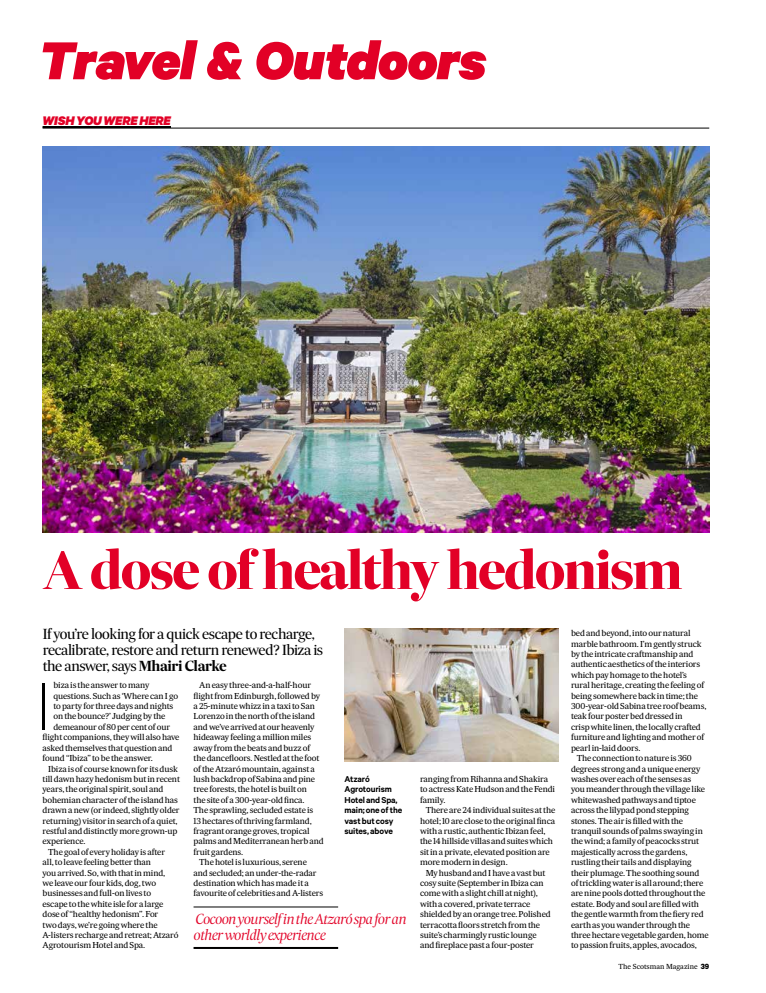
<style>
.page{position:relative;width:766px;height:993px;background:#fff}
.page>*{position:absolute;margin:0;border:0;box-sizing:border-box;transform-origin:0 0}
.t1{font:100 76.1px "Calibre";color:#000}
.t2{font:italic 900 60px "Calibre";letter-spacing:-.015em;color:#e20026}
.t3{font:800 52px "Sueca Bn";letter-spacing:-.045em;color:#e20026}
.t4{font:14px/16px "Sueca Hd";letter-spacing:-.035em;color:#000}
.t5{font:italic 300 14px/16px "Sueca Hd";letter-spacing:-.04em;color:#e20026}
.t6{font:italic 900 14px "Calibre";letter-spacing:-.01em;color:#e20026}
.t7{font:600 9.6px/10.4px "Calibre";letter-spacing:-.015em;color:#000}
.t8{font:8.3px/10.4px "Sueca Tx";letter-spacing:-.015em;color:#000}
.t9{font:7px "Sueca Tx";color:#000}
.s1{font-weight:700}
.s2{font-family:"Calibre";font-weight:700;font-size:8.5px}
</style>
<div class="page">
<img style="left:43px;top:147px;width:666px;height:385px">
<hr style="left:193px;top:906px;width:145px;height:1px;background:#000">
<hr style="left:193px;top:946px;width:145px;height:2px;background:#000">
<hr style="left:43px;top:126px;width:128px;height:2px;background:#000">
<hr style="left:43px;top:128px;width:666px;height:1px;background:#000">
<img style="left:344px;top:628px;width:214px;height:132px">
<h2 class="t2" style="left:39px;top:23px;width:448px">Travel &amp; Outdoors</h2>
<h3 class="t6" style="left:43px;top:111px;width:130px">WISH YOU WERE HERE</h3>
<h3 class="t3" style="left:43px;top:539px;width:641px">A dose of healthy hedonism</h3>
<h3 class="t4" style="left:43px;top:626px;width:282px">If you’re looking for a quick escape to recharge, recalibrate, restore and return renewed? Ibiza is the answer, says <span class="s1">Mhairi Clarke</span></h3>
<h1 class="t1" style="left:36px;top:661px;width:16px">I</h1>
<p class="t8" style="left:53px;top:680px;width:97px">biza is the answer to many</p>
<p class="t8" style="left:53px;top:690px;width:126px">questions. Such as ‘Where can I go</p>
<p class="t8" style="left:53px;top:700px;width:121px">to party for three days and nights</p>
<p class="t8" style="left:53px;top:711px;width:113px">on the bounce?’ Judging by the</p>
<p class="t8" style="left:53px;top:721px;width:118px">demeanour of 80 per cent of our</p>
<p class="t8" style="left:43px;top:732px;width:138px">flight companions, they will also have</p>
<p class="t8" style="left:43px;top:742px;width:131px">asked themselves that question and</p>
<p class="t8" style="left:43px;top:752px;width:112px">found “Ibiza” to be the answer.</p>
<p class="t8" style="left:48px;top:763px;width:131px">Ibiza is of course known for its dusk</p>
<p class="t8" style="left:43px;top:773px;width:139px">till dawn hazy hedonism but in recent</p>
<p class="t8" style="left:43px;top:784px;width:122px">years, the original spirit, soul and</p>
<p class="t8" style="left:43px;top:794px;width:137px">bohemian character of the island has</p>
<p class="t8" style="left:43px;top:804px;width:139px">drawn a new (or indeed, slightly older</p>
<p class="t8" style="left:43px;top:815px;width:136px">returning) visitor in search of a quiet,</p>
<p class="t8" style="left:43px;top:825px;width:136px">restful and distinctly more grown-up</p>
<p class="t8" style="left:43px;top:836px;width:45px">experience.</p>
<p class="t8" style="left:48px;top:846px;width:118px">The goal of every holiday is after</p>
<p class="t8" style="left:43px;top:856px;width:110px">all, to leave feeling better than</p>
<p class="t8" style="left:43px;top:867px;width:124px">you arrived. So, with that in mind,</p>
<p class="t8" style="left:43px;top:877px;width:115px">we leave our four kids, dog, two</p>
<p class="t8" style="left:43px;top:888px;width:110px">businesses and full-on lives to</p>
<p class="t8" style="left:43px;top:898px;width:122px">escape to the white isle for a large</p>
<p class="t8" style="left:43px;top:908px;width:117px">dose of “healthy hedonism”. For</p>
<p class="t8" style="left:43px;top:919px;width:116px">two days, we’re going where the</p>
<p class="t8" style="left:43px;top:929px;width:137px">A-listers recharge and retreat; Atzaró</p>
<p class="t8" style="left:43px;top:940px;width:104px">Agrotourism Hotel and Spa.</p>
<p class="t8" style="left:199px;top:680px;width:113px">An easy three-and-a-half-hour</p>
<p class="t8" style="left:193px;top:690px;width:128px">flight from Edinburgh, followed by</p>
<p class="t8" style="left:193px;top:700px;width:123px">a 25-minute whizz in a taxi to San</p>
<p class="t8" style="left:193px;top:711px;width:123px">Lorenzo in the north of the island</p>
<p class="t8" style="left:193px;top:721px;width:122px">and we’ve arrived at our heavenly</p>
<p class="t8" style="left:193px;top:732px;width:119px">hideaway feeling a million miles</p>
<p class="t8" style="left:193px;top:742px;width:118px">away from the beats and buzz of</p>
<p class="t8" style="left:193px;top:752px;width:127px">the dancefloors. Nestled at the foot</p>
<p class="t8" style="left:193px;top:763px;width:123px">of the Atzaró mountain, against a</p>
<p class="t8" style="left:193px;top:773px;width:123px">lush backdrop of Sabina and pine</p>
<p class="t8" style="left:193px;top:784px;width:115px">tree forests, the hotel is built on</p>
<p class="t8" style="left:193px;top:794px;width:112px">the site of a 300-year-old finca.</p>
<p class="t8" style="left:193px;top:804px;width:121px">The sprawling, secluded estate is</p>
<p class="t8" style="left:193px;top:815px;width:120px">13 hectares of thriving farmland,</p>
<p class="t8" style="left:193px;top:825px;width:118px">fragrant orange groves, tropical</p>
<p class="t8" style="left:193px;top:836px;width:132px">palms and Mediterranean herb and</p>
<p class="t8" style="left:193px;top:846px;width:51px">fruit gardens.</p>
<p class="t8" style="left:199px;top:856px;width:109px">The hotel is luxurious, serene</p>
<p class="t8" style="left:193px;top:867px;width:124px">and secluded; an under-the-radar</p>
<p class="t8" style="left:193px;top:877px;width:117px">destination which has made it a</p>
<p class="t8" style="left:193px;top:888px;width:131px">favourite of celebrities and A-listers</p>
<p class="t7" style="left:344px;top:773px;width:59px">Atzaró<br>Agrotourism<br>Hotel and Spa, main; one of the vast but cosy suites, above</p>
<h3 class="t5" style="left:193px;top:910px;width:214px">Cocoon yourself in the Atzaró spa for an other worldly experience</h3>
<p class="t8" style="left:420px;top:773px;width:136px">ranging from Rihanna and Shakira to actress Kate Hudson and the Fendi family.</p>
<p class="t8" style="left:420px;top:804px;width:137px;text-indent:6px">There are 24 individual suites at the hotel; 10 are close to the original finca with a rustic, authentic Ibizan feel, the 14 hillside villas and suites which sit in a private, elevated position are more modern in design.</p>
<p class="t8" style="left:420px;top:867px;width:132px;text-indent:6px">My husband and I have a vast but cosy suite (September in Ibiza can come with a slight chill at night), with a covered, private terrace shielded by an orange tree. Polished terracotta floors stretch from the suite’s charmingly rustic lounge and fireplace past a four-poster</p>
<p class="t8" style="left:571px;top:628px;width:121px">bed and beyond, into our natural</p>
<p class="t8" style="left:571px;top:638px;width:132px">marble bathroom. I’m gently struck</p>
<p class="t8" style="left:571px;top:648px;width:124px">by the intricate craftmanship and</p>
<p class="t8" style="left:571px;top:659px;width:131px">authentic aesthetics of the interiors</p>
<p class="t8" style="left:571px;top:669px;width:117px">which pay homage to the hotel’s</p>
<p class="t8" style="left:571px;top:680px;width:135px">rural heritage, creating the feeling of</p>
<p class="t8" style="left:571px;top:690px;width:128px">being somewhere back in time; the</p>
<p class="t8" style="left:571px;top:700px;width:137px">300-year-old Sabina tree roof beams,</p>
<p class="t8" style="left:571px;top:711px;width:113px">teak four poster bed dressed in</p>
<p class="t8" style="left:571px;top:721px;width:131px">crisp white linen, the locally crafted</p>
<p class="t8" style="left:571px;top:732px;width:135px">furniture and lighting and mother of</p>
<p class="t8" style="left:571px;top:742px;width:71px">pearl in-laid doors.</p>
<p class="t8" style="left:576px;top:752px;width:117px">The connection to nature is 360</p>
<p class="t8" style="left:571px;top:763px;width:131px">degrees strong and a unique energy</p>
<p class="t8" style="left:571px;top:773px;width:122px">washes over each of the senses as</p>
<p class="t8" style="left:571px;top:784px;width:135px">you meander through the village like</p>
<p class="t8" style="left:571px;top:794px;width:126px">whitewashed pathways and tiptoe</p>
<p class="t8" style="left:571px;top:804px;width:119px">across the lilypad pond stepping</p>
<p class="t8" style="left:571px;top:815px;width:114px">stones. The air is filled with the</p>
<p class="t8" style="left:571px;top:825px;width:133px">tranquil sounds of palms swaying in</p>
<p class="t8" style="left:571px;top:836px;width:130px">the wind; a family of peacocks strut</p>
<p class="t8" style="left:571px;top:846px;width:118px">majestically across the gardens,</p>
<p class="t8" style="left:571px;top:856px;width:122px">rustling their tails and displaying</p>
<p class="t8" style="left:571px;top:867px;width:130px">their plumage. The soothing sound</p>
<p class="t8" style="left:571px;top:877px;width:134px">of trickling water is all around; there</p>
<p class="t8" style="left:571px;top:888px;width:136px">are nine pools dotted throughout the</p>
<p class="t8" style="left:571px;top:898px;width:129px">estate. Body and soul are filled with</p>
<p class="t8" style="left:571px;top:908px;width:134px">the gentle warmth from the fiery red</p>
<p class="t8" style="left:571px;top:919px;width:121px">earth as you wander through the</p>
<p class="t8" style="left:571px;top:929px;width:139px">three hectare vegetable garden, home</p>
<p class="t8" style="left:571px;top:940px;width:127px">to passion fruits, apples, avocados,</p>
<p class="t9" style="left:618px;top:962px;width:92px">The Scotsman Magazine <span class="s2">39</span></p>
</div>
